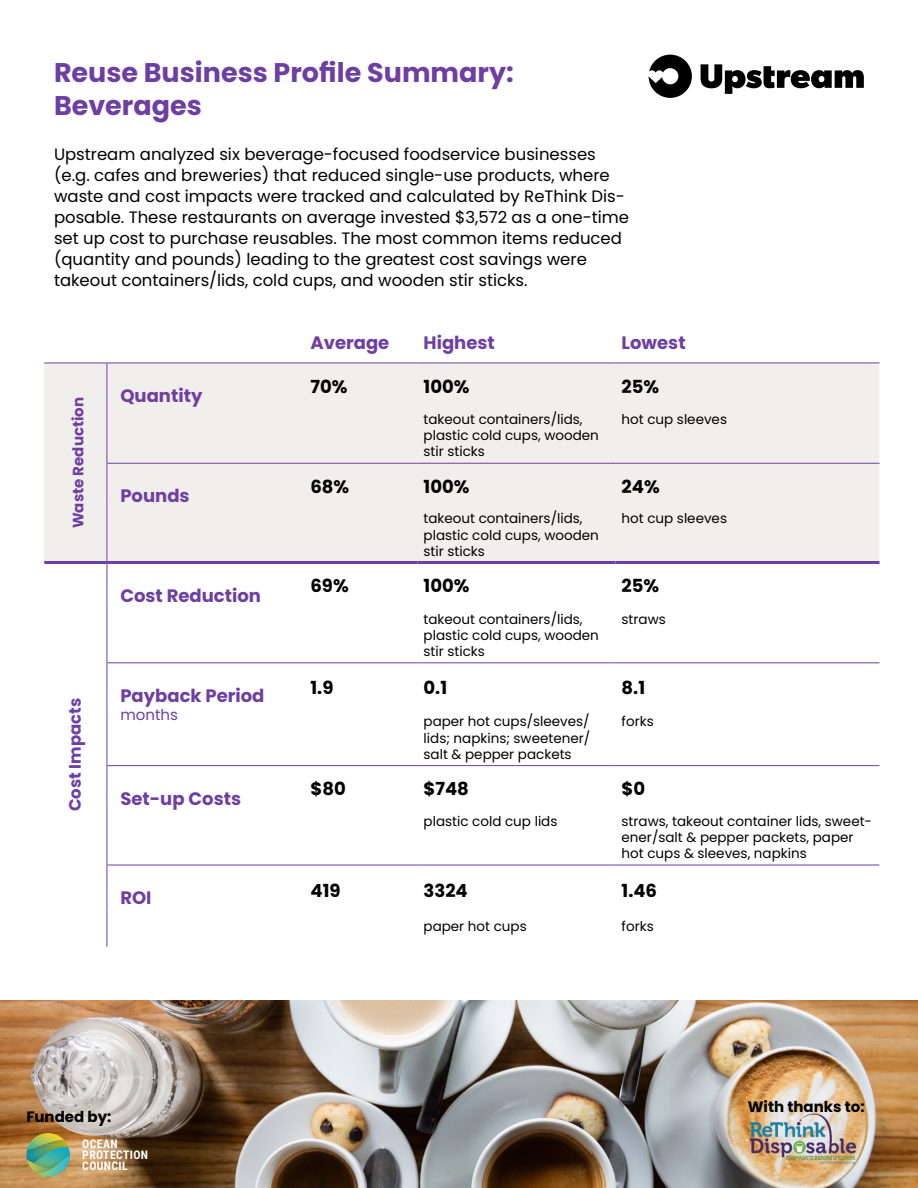
<style>
.page{position:relative;width:918px;height:1188px;background:#fff}
.page>*{position:absolute;margin:0;border:0;box-sizing:border-box;transform-origin:0 0}
.t1{font:700 27px/32.4px "Poppins";color:#6e3fa3}
.Paragraph_Style_1{font:700 18px "Poppins";color:#6e3fa3}
.t2{font:700 18px "Poppins";color:#000}
.text{font:16.5px/21px "Poppins";color:#000}
.Paragraph_Style_1-2{font:700 16.5px "Poppins";color:#6e3fa3}
.t3{font:700 15px "Poppins";color:#000}
.t4{font:700 15px "Poppins";color:#6e3fa3}
.t5{font:15px "Poppins";color:#6e3fa3}
.Paragraph_Style_2{font:13.5px/16.2px "Poppins";color:#000}
.t6{font:700 11.85px/10.9px "Roboto Condensed";letter-spacing:.03em;color:#fff}
</style>
<div class="page">
<svg style="left:649px;top:55px;width:215px;height:43px"></svg>
<div style="left:44px;top:364px;width:835px;height:197px;background:#f1efeb"></div>
<hr style="left:297px;top:662px;width:121px;height:1px;background:#6e3fa3">
<hr style="left:418px;top:662px;width:198px;height:1px;background:#6e3fa3">
<hr style="left:616px;top:662px;width:263px;height:1px;background:#6e3fa3">
<hr style="left:297px;top:765px;width:121px;height:1px;background:#6e3fa3">
<hr style="left:418px;top:765px;width:198px;height:1px;background:#6e3fa3">
<hr style="left:616px;top:765px;width:263px;height:1px;background:#6e3fa3">
<hr style="left:297px;top:865px;width:121px;height:1px;background:#6e3fa3">
<hr style="left:418px;top:865px;width:198px;height:1px;background:#6e3fa3">
<hr style="left:616px;top:865px;width:263px;height:1px;background:#6e3fa3">
<hr style="left:297px;top:363px;width:121px;height:1px;background:#6e3fa3">
<hr style="left:418px;top:363px;width:198px;height:1px;background:#6e3fa3">
<hr style="left:616px;top:363px;width:263px;height:1px;background:#6e3fa3">
<hr style="left:107px;top:564px;width:1px;height:40px;background:#6e3fa3">
<hr style="left:107px;top:604px;width:1px;height:58px;background:#6e3fa3">
<hr style="left:107px;top:663px;width:1px;height:43px;background:#6e3fa3">
<hr style="left:107px;top:706px;width:1px;height:59px;background:#6e3fa3">
<hr style="left:107px;top:766px;width:1px;height:40px;background:#6e3fa3">
<hr style="left:107px;top:806px;width:1px;height:59px;background:#6e3fa3">
<hr style="left:107px;top:865px;width:1px;height:45px;background:#6e3fa3">
<hr style="left:107px;top:910px;width:1px;height:37px;background:#6e3fa3">
<hr style="left:107px;top:363px;width:1px;height:41px;background:#6e3fa3">
<hr style="left:107px;top:404px;width:1px;height:59px;background:#6e3fa3">
<hr style="left:107px;top:464px;width:1px;height:39px;background:#6e3fa3">
<hr style="left:107px;top:503px;width:1px;height:58px;background:#6e3fa3">
<hr style="left:44px;top:561px;width:63px;height:3px;background:#6e3fa3">
<hr style="left:44px;top:363px;width:63px;height:1px;background:#6e3fa3">
<hr style="left:107px;top:363px;width:190px;height:1px;background:#6e3fa3">
<hr style="left:107px;top:561px;width:190px;height:3px;background:#6e3fa3">
<hr style="left:297px;top:561px;width:121px;height:3px;background:#6e3fa3">
<hr style="left:418px;top:561px;width:198px;height:3px;background:#6e3fa3">
<hr style="left:616px;top:561px;width:263px;height:3px;background:#6e3fa3">
<hr style="left:297px;top:463px;width:121px;height:1px;background:#6e3fa3">
<hr style="left:418px;top:463px;width:198px;height:1px;background:#6e3fa3">
<hr style="left:616px;top:463px;width:263px;height:1px;background:#6e3fa3">
<hr style="left:107px;top:463px;width:190px;height:1px;background:#6e3fa3">
<hr style="left:107px;top:865px;width:190px;height:1px;background:#6e3fa3">
<hr style="left:107px;top:662px;width:190px;height:1px;background:#6e3fa3">
<hr style="left:107px;top:765px;width:190px;height:1px;background:#6e3fa3">
<img style="left:0;top:1000px;width:918px;height:188px">
<img style="left:26px;top:1149px;width:9px;height:14px">
<img style="left:35px;top:1149px;width:35px;height:7px">
<svg style="left:27px;top:1133px;width:42px;height:17px"></svg>
<img style="left:27px;top:1160px;width:6px;height:17px">
<svg style="left:33px;top:1156px;width:37px;height:21px"></svg>
<img style="left:744px;top:1080px;width:118px;height:108px">
<p class="t1" style="left:54px;top:57px;width:461px">Reuse Business Profile Summary:<br>Beverages</p>
<p class="text" style="left:54px;top:144px;width:577px">Upstream analyzed six beverage-focused foodservice businesses (e.g. cafes and breweries) that reduced single-use products, where waste and cost impacts were tracked and calculated by ReThink Dis&shy;posable. These restaurants on average invested $3,572 as a one-time set up cost to purchase reusables. The most common items reduced (quantity and pounds) leading to the greatest cost savings were takeout containers/lids, cold cups, and wooden stir sticks.</p>
<p class="t4" style="left:70px;top:528px;width:133px;rotate:-90deg">Waste Reduction</p>
<p class="Paragraph_Style_1-2" style="left:66px;top:811px;width:115px;rotate:-90deg">Cost Impacts</p>
<p class="Paragraph_Style_1" style="left:120px;top:385px;width:83px">Quantity</p>
<p class="Paragraph_Style_1" style="left:120px;top:486px;width:71px">Pounds</p>
<p class="Paragraph_Style_1" style="left:120px;top:585px;width:142px">Cost Reduction</p>
<p class="Paragraph_Style_1" style="left:120px;top:685px;width:146px">Payback Period</p>
<p class="t5" style="left:120px;top:706px;width:59px">months</p>
<p class="Paragraph_Style_1" style="left:120px;top:788px;width:122px">Set-up Costs</p>
<p class="Paragraph_Style_1" style="left:120px;top:887px;width:33px">ROI</p>
<p class="Paragraph_Style_1" style="left:310px;top:333px;width:80px">Average</p>
<p class="Paragraph_Style_1" style="left:424px;top:333px;width:73px">Highest</p>
<p class="Paragraph_Style_1" style="left:622px;top:333px;width:66px">Lowest</p>
<p class="t2" style="left:310px;top:376px;width:39px">70%</p>
<p class="t2" style="left:424px;top:376px;width:47px">100%</p>
<p class="t2" style="left:622px;top:376px;width:39px">25%</p>
<p class="Paragraph_Style_2" style="left:424px;top:411px;width:177px">takeout containers/lids, plastic cold cups, wooden stir sticks</p>
<p class="Paragraph_Style_2" style="left:622px;top:411px;width:107px">hot cup sleeves</p>
<p class="t2" style="left:310px;top:476px;width:40px">68%</p>
<p class="t2" style="left:424px;top:476px;width:47px">100%</p>
<p class="t2" style="left:622px;top:476px;width:40px">24%</p>
<p class="Paragraph_Style_2" style="left:424px;top:511px;width:177px">takeout containers/lids, plastic cold cups, wooden stir sticks</p>
<p class="Paragraph_Style_2" style="left:622px;top:511px;width:107px">hot cup sleeves</p>
<p class="t2" style="left:310px;top:576px;width:40px">69%</p>
<p class="t2" style="left:424px;top:576px;width:47px">100%</p>
<p class="t2" style="left:622px;top:576px;width:39px">25%</p>
<p class="Paragraph_Style_2" style="left:424px;top:611px;width:177px">takeout containers/lids, plastic cold cups, wooden stir sticks</p>
<p class="Paragraph_Style_2" style="left:622px;top:611px;width:46px">straws</p>
<p class="t2" style="left:310px;top:677px;width:24px">1.9</p>
<p class="t2" style="left:424px;top:677px;width:25px">0.1</p>
<p class="t2" style="left:622px;top:677px;width:25px">8.1</p>
<p class="Paragraph_Style_2" style="left:424px;top:714px;width:168px;text-align:justify">paper hot cups/sleeves/ lids; napkins; sweetener/ salt &amp; pepper packets</p>
<p class="Paragraph_Style_2" style="left:622px;top:714px;width:34px">forks</p>
<p class="t2" style="left:310px;top:778px;width:37px">$80</p>
<p class="t2" style="left:424px;top:778px;width:47px">$748</p>
<p class="t2" style="left:622px;top:778px;width:25px">$0</p>
<p class="Paragraph_Style_2" style="left:424px;top:813px;width:135px">plastic cold cup lids</p>
<p class="Paragraph_Style_2" style="left:622px;top:813px;width:252px">straws, takeout container lids, sweet&shy;ener/salt &amp; pepper packets, paper hot cups &amp; sleeves, napkins</p>
<p class="t2" style="left:310px;top:880px;width:32px">419</p>
<p class="t2" style="left:424px;top:880px;width:46px">3324</p>
<p class="t2" style="left:622px;top:880px;width:37px">1.46</p>
<p class="Paragraph_Style_2" style="left:424px;top:918px;width:105px">paper hot cups</p>
<p class="Paragraph_Style_2" style="left:622px;top:918px;width:34px">forks</p>
<p class="t3" style="left:26px;top:1108px;width:87px">Funded by:</p>
<p class="t6" style="left:82px;top:1138px;width:67px">OCEAN<br>PROTECTION<br>COUNCIL</p>
<p class="t3" style="left:748px;top:1098px;width:118px">With thanks to:</p>
</div>
